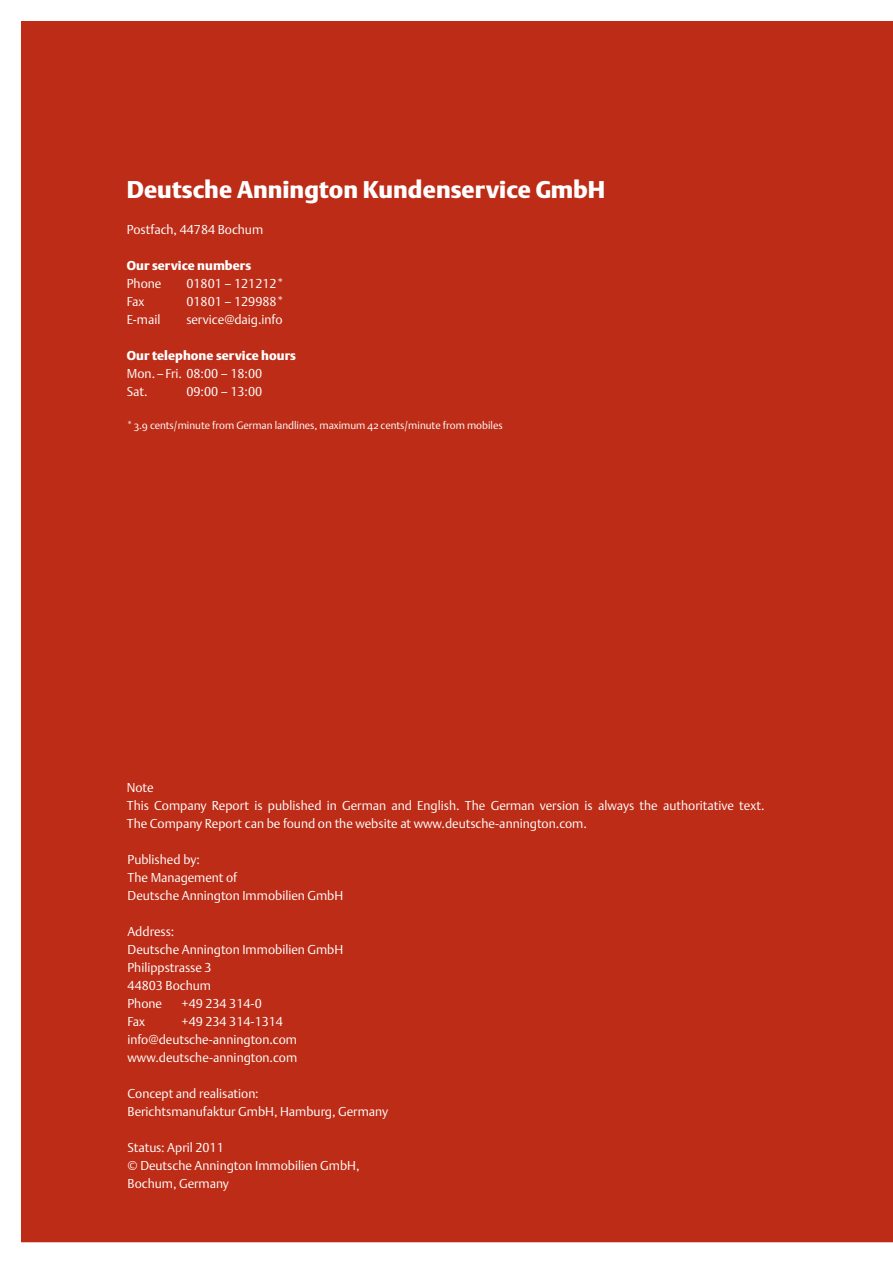
<style>
.page{position:relative;width:893px;height:1263px;background:#fff}
.page>*{position:absolute;margin:0;border:0;box-sizing:border-box;transform-origin:0 0}
.t1{font:24px "DTL Argo ST Black";color:#fff}
.t2{font:12.75px/18px "DTL Argo T Light";color:#fff}
.t3{font:12.75px "DTL Argo T Black";letter-spacing:.005em;color:#fff}
.t4{font:10.5px "DTL Argo ST Light";color:#fff}
</style>
<div class="page">
<div style="left:21px;top:21px;width:872px;height:1221px;background:#bd2c16"></div>
<h1 class="t1" style="left:127px;top:175px;width:480px">Deutsche Annington Kundenservice GmbH</h1>
<p class="t2" style="left:127px;top:220px;width:138px">Postfach, 44784 Bochum</p>
<p class="t3" style="left:127px;top:258px;width:126px">Our service numbers</p>
<p class="t2" style="left:127px;top:274px;width:36px">Phone</p>
<p class="t2" style="left:186px;top:274px;width:99px">01801 – 121212*</p>
<p class="t2" style="left:127px;top:292px;width:19px">Fax</p>
<p class="t2" style="left:186px;top:292px;width:99px">01801 – 129988*</p>
<p class="t2" style="left:127px;top:310px;width:35px">E-mail</p>
<p class="t2" style="left:186px;top:310px;width:98px">service@daig.info</p>
<p class="t3" style="left:127px;top:348px;width:171px">Our telephone service hours</p>
<p class="t2" style="left:127px;top:364px;width:137px">Mon.–Fri. 08:00 – 18:00<br>Sat.</p>
<p class="t2" style="left:186px;top:382px;width:77px">09:00 – 13:00</p>
<p class="t4" style="left:127px;top:419px;width:377px">*3.9 cents/minute from German landlines, maximum 42 cents/minute from mobiles</p>
<p class="t2" style="left:127px;top:778px;width:639px">Note<br>This Company Report is published in German and English. The German version is always the authoritative text.<br>The Company Report can be found on the website at www.deutsche-annington.com.</p>
<p class="t2" style="left:128px;top:850px;width:217px">Published by:<br>The Management of<br>Deutsche Annington Immobilien GmbH</p>
<p class="t2" style="left:128px;top:922px;width:217px">Address:<br>Deutsche Annington Immobilien GmbH<br>Philippstrasse 3<br>44803 Bochum<br>Phone</p>
<p class="t2" style="left:182px;top:994px;width:82px">+49 234 314-0</p>
<p class="t2" style="left:128px;top:1012px;width:171px;text-indent:54px">+49 234 314-1314 info@deutsche-annington.com www.deutsche-annington.com</p>
<p class="t2" style="left:128px;top:1084px;width:262px">Concept and realisation:<br>Berichtsmanufaktur GmbH, Hamburg, Germany</p>
<p class="t2" style="left:128px;top:1138px;width:234px">Status: April 2011<br>© Deutsche Annington Immobilien GmbH,<br>Bochum, Germany</p>
<p class="t2" style="left:128px;top:1012px;width:19px">Fax</p>
</div>
